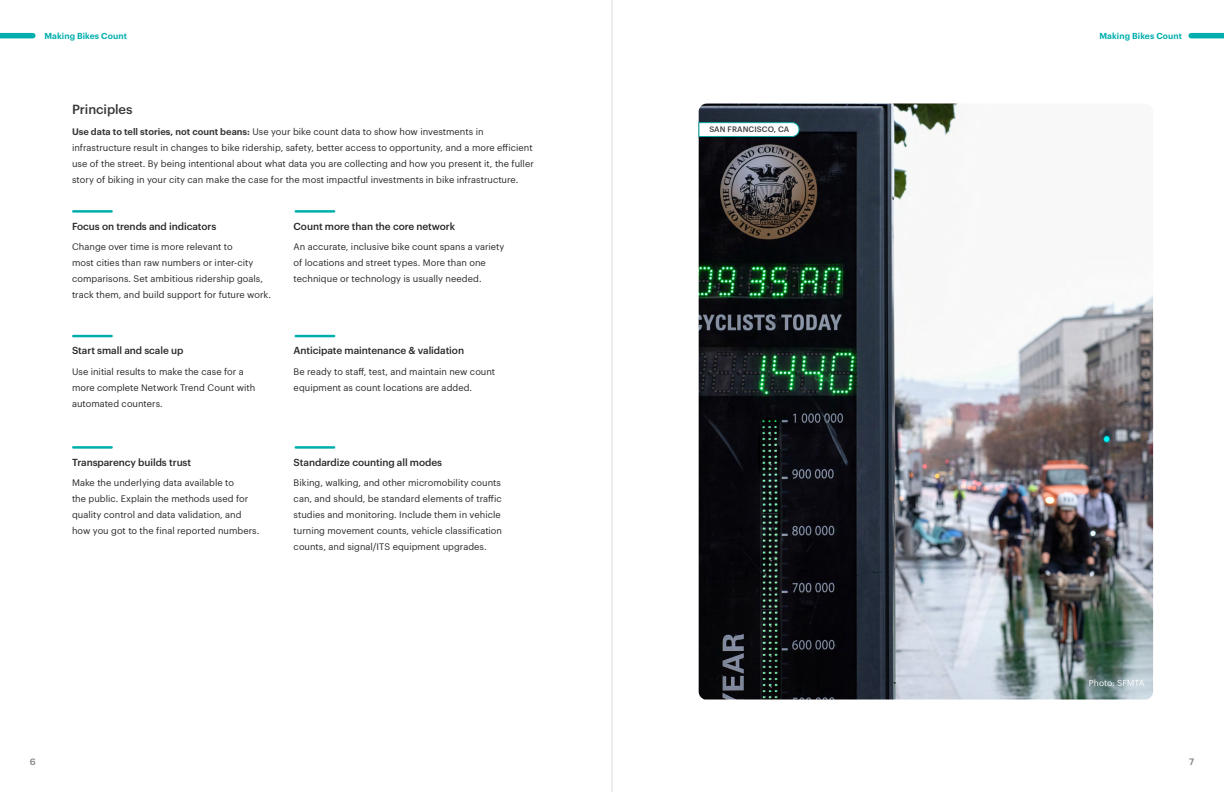
<style>
.page{position:relative;width:1224px;height:792px;background:#fff}
.page>*{position:absolute;margin:0;border:0;box-sizing:border-box;transform-origin:0 0}
.t1{font:500 13px "Graphik";letter-spacing:-.005em;color:#383839}
.t2{font:500 10px "Graphik";letter-spacing:-.005em;color:#292829}
.t3{font:9.2px/16px "Graphik";letter-spacing:.005em;color:#292829}
.t4{font:500 9.1px "Graphik";color:#808285}
.t5{font:600 8.5px "Graphik";letter-spacing:.01em;color:#00afad}
.t6{font:8.5px "Graphik";letter-spacing:.005em;color:#fff}
.t7{font:500 7.8px "Graphik";letter-spacing:.015em;color:#414042}
.s1{font-weight:600;color:#383839}
</style>
<div class="page">
<div style="left:0;top:33px;width:33px;height:5px;background:#00afad"></div>
<div style="left:1191px;top:33px;width:33px;height:5px;background:#00afad"></div>
<hr style="left:612px;top:0;width:1px;height:792px;background:#d9d9d9">
<img style="left:699px;top:104px;width:454px;height:596px">
<hr style="left:73px;top:210px;width:39px;height:3px;background:#00afad">
<hr style="left:73px;top:335px;width:39px;height:2px;background:#00afad">
<hr style="left:73px;top:446px;width:39px;height:3px;background:#00afad">
<hr style="left:296px;top:210px;width:38px;height:3px;background:#00afad">
<hr style="left:296px;top:335px;width:38px;height:2px;background:#00afad">
<hr style="left:296px;top:446px;width:38px;height:3px;background:#00afad">
<svg style="left:698px;top:122px;width:101px;height:15px"></svg>
<p class="t5" style="left:44px;top:29px;width:84px">Making Bikes Count</p>
<p class="t5" style="left:1100px;top:29px;width:84px">Making Bikes Count</p>
<h1 class="t1" style="left:72px;top:100px;width:62px">Principles</h1>
<p class="t3" style="left:72px;top:123px;width:463px"><span class="s1">Use data to tell stories, not count beans:</span> Use your bike count data to show how investments in infrastructure result in changes to bike ridership, safety, better access to opportunity, and a more efficient use of the street. By being intentional about what data you are collecting and how you present it, the fuller story of biking in your city can make the case for the most impactful investments in bike infrastructure.</p>
<p class="t2" style="left:72px;top:219px;width:146px">Focus on trends and indicators</p>
<p class="t3" style="left:72px;top:238px;width:201px">Change over time is more relevant to<br>most cities than raw numbers or inter-city comparisons. Set ambitious ridership goals, track them, and build support for future work.</p>
<p class="t2" style="left:294px;top:219px;width:163px">Count more than the core network</p>
<p class="t3" style="left:294px;top:238px;width:212px">An accurate, inclusive bike count spans a variety of locations and street types. More than one technique or technology is usually needed.</p>
<p class="t2" style="left:72px;top:343px;width:113px">Start small and scale up</p>
<p class="t3" style="left:72px;top:363px;width:185px">Use initial results to make the case for a more complete Network Trend Count with automated counters.</p>
<p class="t2" style="left:72px;top:455px;width:121px">Transparency builds trust</p>
<p class="t3" style="left:72px;top:474px;width:189px">Make the underlying data available to<br>the public. Explain the methods used for quality control and data validation, and how you got to the final reported numbers.</p>
<p class="t2" style="left:294px;top:343px;width:172px">Anticipate maintenance &amp; validation</p>
<p class="t3" style="left:294px;top:363px;width:203px">Be ready to staff, test, and maintain new count equipment as count locations are added.</p>
<p class="t2" style="left:294px;top:455px;width:150px">Standardize counting all modes</p>
<p class="t3" style="left:294px;top:474px;width:210px">Biking, walking, and other micromobility counts can, and should, be standard elements of traffic studies and monitoring. Include them in vehicle turning movement counts, vehicle classification counts, and signal/ITS equipment upgrades.</p>
<p class="t7" style="left:709px;top:123px;width:81px">SAN FRANCISCO, CA</p>
<p class="t6" style="left:1089px;top:676px;width:57px">Photo: SFMTA</p>
<p class="t4" style="left:30px;top:755px;width:7px">6</p>
<p class="t4" style="left:1189px;top:755px;width:7px">7</p>
</div>
